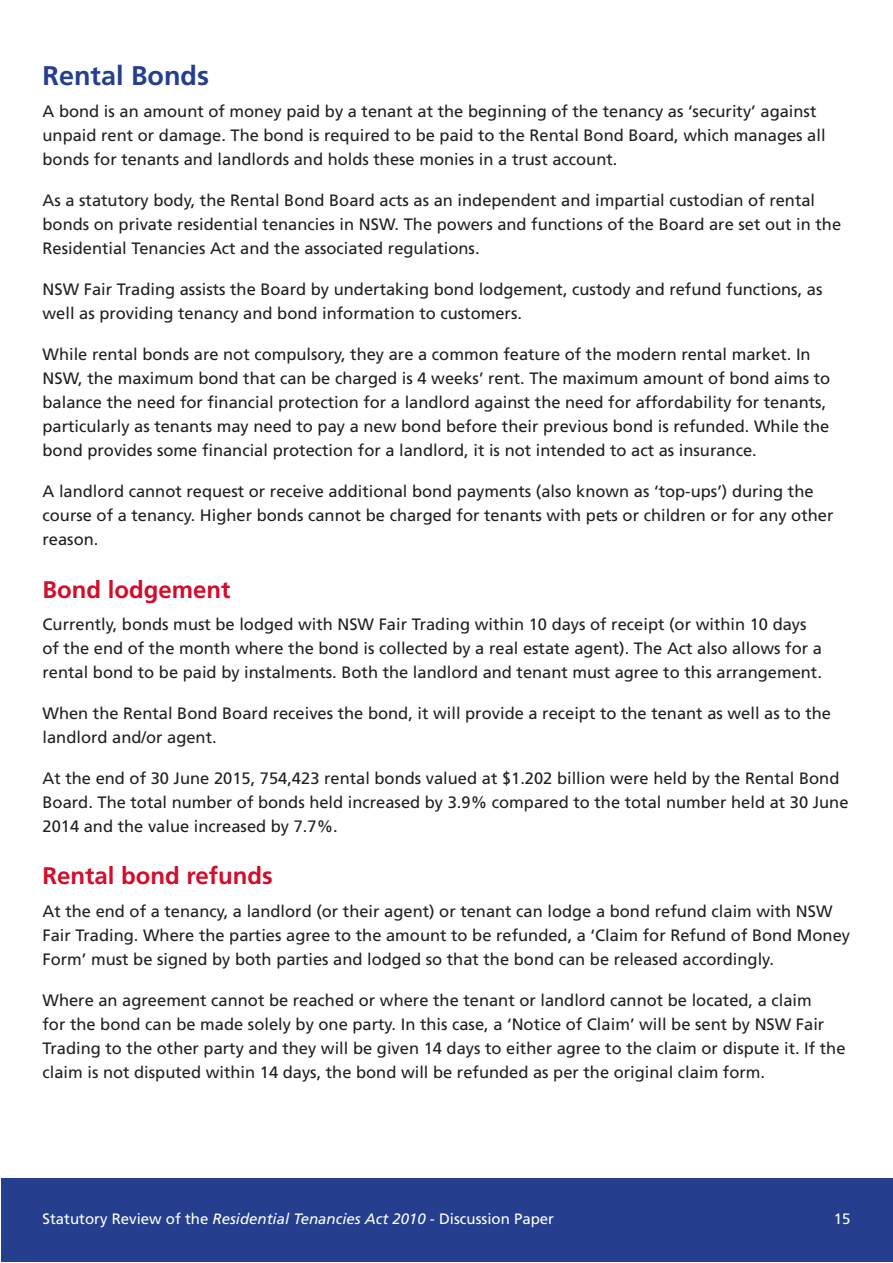
<style>
.page{position:relative;width:893px;height:1263px;background:#fff}
.page>*{position:absolute;margin:0;border:0;box-sizing:border-box;transform-origin:0 0}
.MS_Heading_1{font:700 27px "Frutiger";color:#253f8e}
.MS_Sub_Head_1{font:700 24px "Frutiger";color:#d30d2b}
.MS_Body{font:16.5px/24px "Frutiger";color:#231f20}
.t1{font:15px "Frutiger";color:#fff}
.s1{font-style:italic}
</style>
<div class="page">
<div style="left:1px;top:1179px;width:891px;height:83px;background:#253f8e"></div>
<p class="MS_Heading_1" style="left:43px;top:60px;width:168px">Rental Bonds</p>
<p class="MS_Body" style="left:43px;top:99px;width:785px">A bond is an amount of money paid by a tenant at the beginning of the tenancy as ‘security’ against unpaid rent or damage. The bond is required to be paid to the Rental Bond Board, which manages all bonds for tenants and landlords and holds these monies in a trust account.</p>
<p class="MS_Body" style="left:43px;top:188px;width:800px">As a statutory body, the Rental Bond Board acts as an independent and impartial custodian of rental bonds on private residential tenancies in NSW. The powers and functions of the Board are set out in the<br>Residential Tenancies Act and the associated regulations.</p>
<p class="MS_Body" style="left:43px;top:277px;width:781px">NSW Fair Trading assists the Board by undertaking bond lodgement, custody and refund functions, as well as providing tenancy and bond information to customers.</p>
<p class="MS_Body" style="left:43px;top:342px;width:789px">While rental bonds are not compulsory, they are a common feature of the modern rental market. In NSW, the maximum bond that can be charged is 4 weeks’ rent. The maximum amount of bond aims to balance the need for financial protection for a landlord against the need for affordability for tenants, particularly as tenants may need to pay a new bond before their previous bond is refunded. While the bond provides some financial protection for a landlord, it is not intended to act as insurance.</p>
<p class="MS_Body" style="left:43px;top:479px;width:792px">A landlord cannot request or receive additional bond payments (also known as ‘top-ups’) during the course of a tenancy. Higher bonds cannot be charged for tenants with pets or children or for any other reason.</p>
<p class="MS_Sub_Head_1" style="left:43px;top:575px;width:190px">Bond lodgement</p>
<p class="MS_Body" style="left:43px;top:612px;width:781px">Currently, bonds must be lodged with NSW Fair Trading within 10 days of receipt (or within 10 days of the end of the month where the bond is collected by a real estate agent). The Act also allows for a rental bond to be paid by instalments. Both the landlord and tenant must agree to this arrangement.</p>
<p class="MS_Body" style="left:43px;top:701px;width:790px">When the Rental Bond Board receives the bond, it will provide a receipt to the tenant as well as to the landlord and/or agent.</p>
<p class="MS_Body" style="left:43px;top:766px;width:807px">At the end of 30 June 2015, 754,423 rental bonds valued at $1.202 billion were held by the Rental Bond<br>Board. The total number of bonds held increased by 3.9% compared to the total number held at 30 June<br>2014 and the value increased by 7.7%.</p>
<p class="MS_Sub_Head_1" style="left:43px;top:862px;width:232px">Rental bond refunds</p>
<p class="MS_Body" style="left:43px;top:899px;width:809px">At the end of a tenancy, a landlord (or their agent) or tenant can lodge a bond refund claim with NSW<br>Fair Trading. Where the parties agree to the amount to be refunded, a ‘Claim for Refund of Bond Money<br>Form’ must be signed by both parties and lodged so that the bond can be released accordingly.</p>
<p class="MS_Body" style="left:43px;top:988px;width:804px">Where an agreement cannot be reached or where the tenant or landlord cannot be located, a claim<br>for the bond can be made solely by one party. In this case, a ‘Notice of Claim’ will be sent by NSW Fair Trading to the other party and they will be given 14 days to either agree to the claim or dispute it. If the claim is not disputed within 14 days, the bond will be refunded as per the original claim form.</p>
<p class="t1" style="left:43px;top:1210px;width:513px">Statutory Review of the <span class="s1">Residential Tenancies Act 2010</span> - Discussion Paper</p>
<p class="t1" style="left:834px;top:1210px;width:18px">15</p>
</div>
